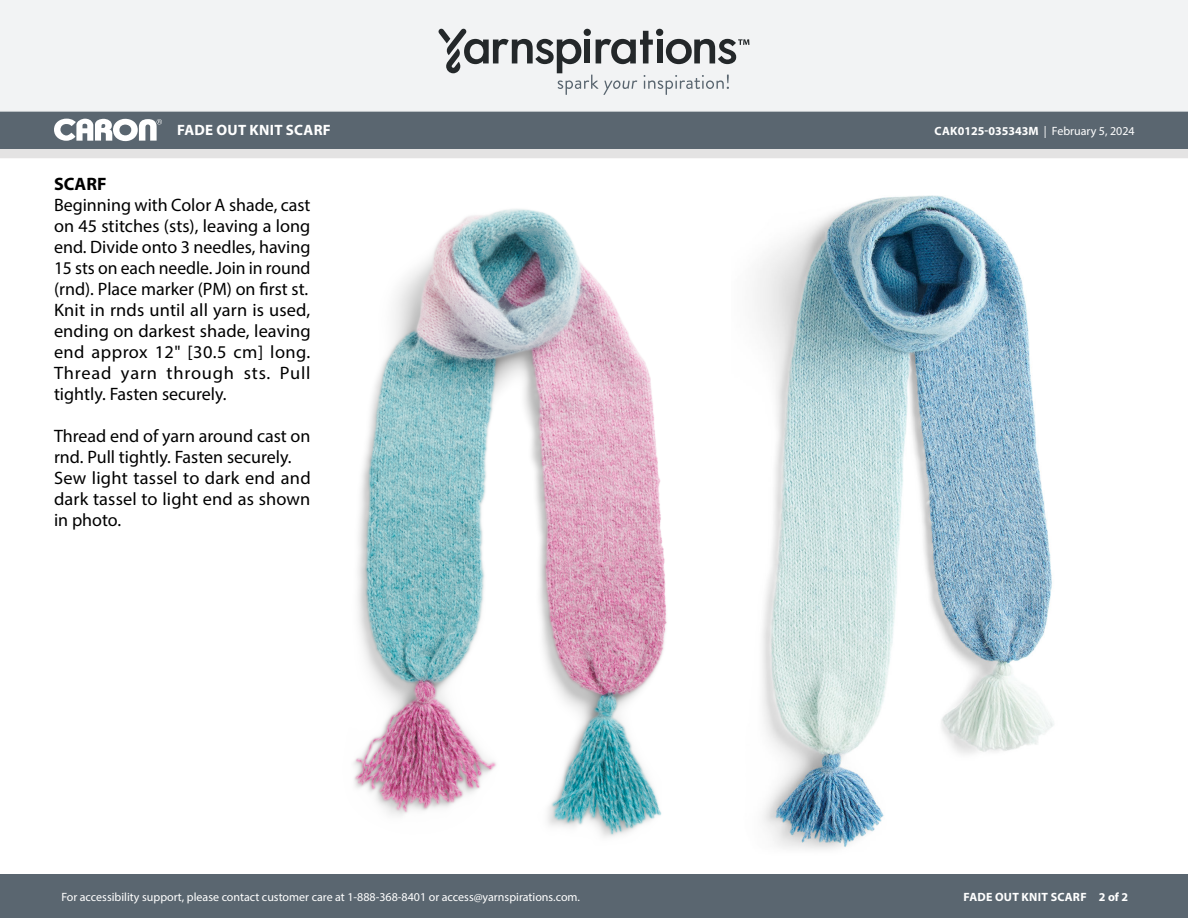
<style>
.page{position:relative;width:1188px;height:918px;background:#fff}
.page>*{position:absolute;margin:0;border:0;box-sizing:border-box;transform-origin:0 0}
.t1{font:18px/21px "Myriad Pro";color:#000}
.t2{font:700 18px "Myriad Pro";color:#000}
.t3{font:700 15px "Myriad Pro";letter-spacing:.02em;color:#fff}
.t4{font:12px "Myriad Pro";color:#fff}
.t5{font:700 12px "Myriad Pro";color:#fff}
.t6{font:700 12px "Myriad Pro";letter-spacing:.02em;color:#fff}
.s1{font-weight:400}
</style>
<div class="page">
<div style="left:0;top:875px;width:1188px;height:43px;background:#5a6670"></div>
<div style="left:0;top:149px;width:1188px;height:9px;background:#e4e3e3"></div>
<div style="left:0;top:111px;width:1188px;height:38px;background:#5a6670"></div>
<div style="left:0;top:0;width:1188px;height:112px;background:#f2f3f4"></div>
<svg style="left:438px;top:29px;width:311px;height:66px"></svg>
<svg style="left:54px;top:119px;width:108px;height:22px"></svg>
<img style="left:353px;top:209px;width:314px;height:628px">
<img style="left:755px;top:195px;width:299px;height:655px">
<p class="t3" style="left:177px;top:120px;width:155px">FADE OUT KNIT SCARF</p>
<p class="t5" style="left:935px;top:123px;width:202px">CAK0125-035343M <span class="s1">| February 5, 2024</span></p>
<p class="t2" style="left:54px;top:172px;width:54px">SCARF</p>
<p class="t1" style="left:54px;top:194px;width:258px">Beginning with Color A shade, cast on 45 stitches (sts), leaving a long end. Divide onto 3 needles, having<br>15 sts on each needle. Join in round (rnd). Place marker (PM) on first st.<br>Knit in rnds until all yarn is used, ending on darkest shade, leaving end approx 12" [30.5 cm] long.<br>Thread yarn through sts. Pull tightly. Fasten securely.</p>
<p class="t1" style="left:54px;top:425px;width:258px">Thread end of yarn around cast on rnd. Pull tightly. Fasten securely.<br>Sew light tassel to dark end and dark tassel to light end as shown in photo.</p>
<p class="t4" style="left:61px;top:889px;width:520px">For accessibility support, please contact customer care at 1-888-368-8401 or access@yarnspirations.com.</p>
<p class="t6" style="left:964px;top:889px;width:166px">FADE OUT KNIT SCARF 2 of 2</p>
</div>
